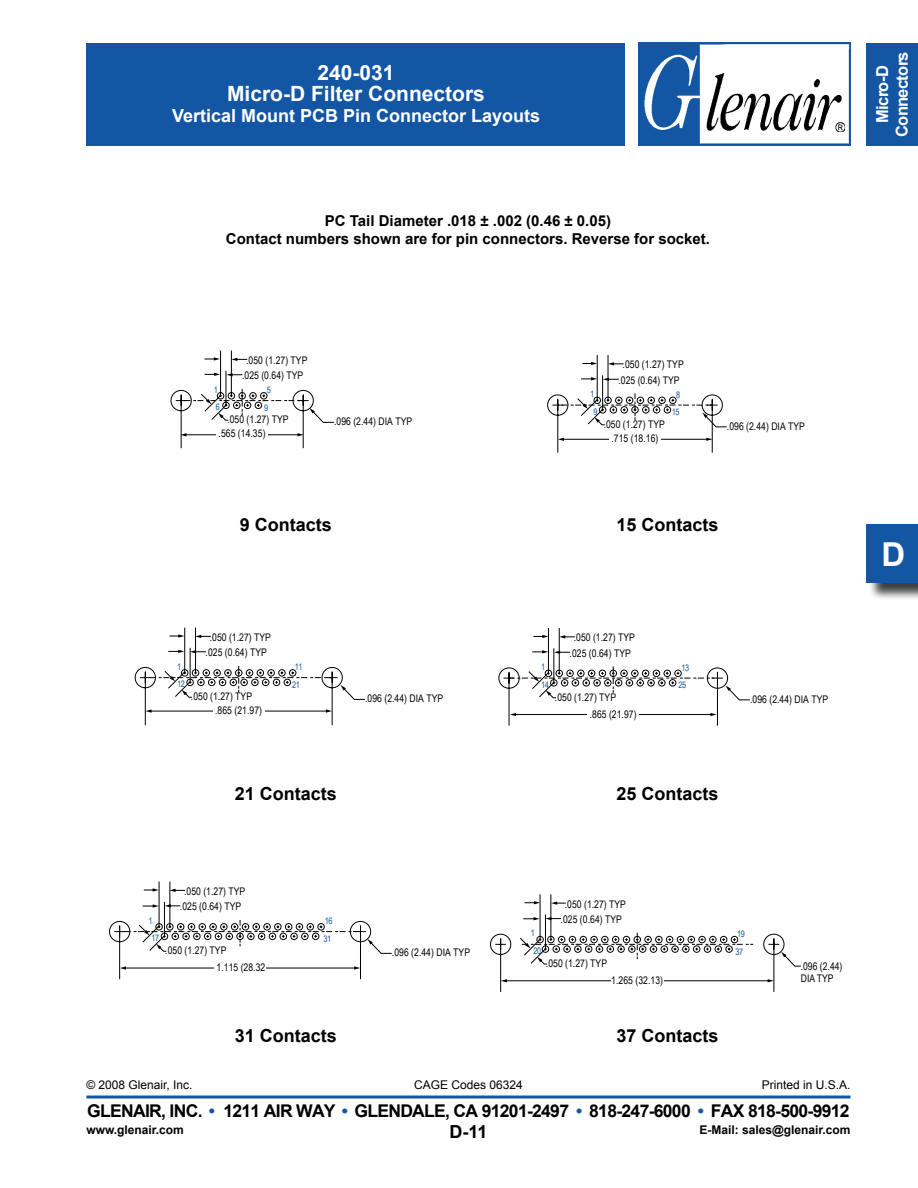
<style>
.page{position:relative;width:918px;height:1188px;background:#fff}
.page>*{position:absolute;margin:0;border:0;box-sizing:border-box;transform-origin:0 0}
.t1{font:700 33px "Arial";color:#fff}
.t2{font:700 21px/21px "Arial";color:#fff;text-align:center}
.t3{font:700 18px "Arial";color:#000}
.t4{font:700 18px "Arial";color:#fff}
.t5{font:700 17.55px "Arial";letter-spacing:-.04em;color:#000}
.t6{font:700 16.5px/19.8px "Arial";letter-spacing:-.04em;color:#fff;text-align:center}
.t7{font:700 15px/18px "Arial";color:#000;text-align:center}
.t8{font:12px "Arial";color:#000}
.t9{font:700 12px "Arial";color:#000}
.t10{font:10.5px/14px "Arial Narrow";letter-spacing:.005em;color:#000}
.t11{font:9px "Arial Narrow";letter-spacing:-.05em;color:#1256a4}
.s1{color:#1256a4}
</style>
<div class="page">
<div style="left:86px;top:43px;width:538px;height:103px;background:#1256a4"></div>
<div style="left:867px;top:43px;width:51px;height:102px;background:#1256a4"></div>
<img style="left:639px;top:43px;width:211px;height:102px">
<img style="left:707px;top:73px;width:138px;height:59px">
<hr style="left:86px;top:1096px;width:764px;height:3px;background:#1256a4">
<div style="left:866px;top:524px;width:52px;height:59px;background:#1256a4"></div>
<svg style="left:490px;top:894px;width:311px;height:98px"></svg>
<svg style="left:109px;top:881px;width:283px;height:99px"></svg>
<svg style="left:498px;top:628px;width:252px;height:98px"></svg>
<svg style="left:135px;top:627px;width:230px;height:99px"></svg>
<svg style="left:547px;top:355px;width:180px;height:98px"></svg>
<svg style="left:171px;top:350px;width:163px;height:99px"></svg>
<h2 class="t2" style="left:227px;top:63px;width:259px">240-031<br>Micro-D Filter Connectors</h2>
<h3 class="t4" style="left:172px;top:104px;width:370px">Vertical Mount PCB Pin Connector Layouts</h3>
<h3 class="t7" style="left:226px;top:212px;width:486px">PC Tail Diameter .018 ± .002 (0.46 ± 0.05)<br>Contact numbers shown are for pin connectors. Reverse for socket.</h3>
<h3 class="t6" style="left:873px;top:137px;width:87px;rotate:-90deg">Micro-D<br>Connectors</h3>
<p class="t10" style="left:246px;top:353px;width:63px">.050 (1.27) TYP</p>
<p class="t10" style="left:242px;top:368px;width:63px">.025 (0.64) TYP</p>
<p class="t11" style="left:214px;top:383px;width:6px">1</p>
<p class="t11" style="left:267px;top:384px;width:6px">5</p>
<p class="t11" style="left:216px;top:400px;width:6px">6</p>
<p class="t11" style="left:264px;top:401px;width:6px">9</p>
<p class="t10" style="left:219px;top:412px;width:71px;text-indent:9px">.050 (1.27) TYP .565 (14.35)</p>
<p class="t10" style="left:334px;top:414px;width:80px">.096 (2.44) DIA TYP</p>
<p class="t10" style="left:623px;top:357px;width:63px">.050 (1.27) TYP</p>
<p class="t10" style="left:618px;top:373px;width:63px">.025 (0.64) TYP</p>
<p class="t11" style="left:590px;top:387px;width:6px">1</p>
<p class="t11" style="left:676px;top:388px;width:6px">8</p>
<p class="t11" style="left:594px;top:405px;width:6px">9</p>
<p class="t11" style="left:672px;top:406px;width:9px">15</p>
<p class="t10" style="left:611px;top:431px;width:48px">.715 (18.16)</p>
<p class="t10" style="left:604px;top:417px;width:63px">.050 (1.27) TYP</p>
<p class="t10" style="left:727px;top:419px;width:80px">.096 (2.44) DIA TYP</p>
<h3 class="t3" style="left:240px;top:513px;width:94px">9 Contacts</h3>
<h3 class="t3" style="left:616px;top:513px;width:104px">15 Contacts</h3>
<p class="t10" style="left:210px;top:630px;width:63px">.050 (1.27) TYP</p>
<p class="t10" style="left:574px;top:630px;width:63px">.050 (1.27) TYP</p>
<p class="t10" style="left:206px;top:645px;width:63px">.025 (0.64) TYP</p>
<p class="t10" style="left:570px;top:646px;width:63px">.025 (0.64) TYP</p>
<p class="t11" style="left:177px;top:660px;width:6px">1</p>
<p class="t11" style="left:295px;top:661px;width:9px">11</p>
<p class="t11" style="left:177px;top:677px;width:9px">12</p>
<p class="t11" style="left:292px;top:678px;width:9px">21</p>
<p class="t10" style="left:215px;top:703px;width:48px">.865 (21.97)</p>
<p class="t10" style="left:191px;top:689px;width:63px">.050 (1.27) TYP</p>
<p class="t10" style="left:365px;top:691px;width:80px">.096 (2.44) DIA TYP</p>
<p class="t11" style="left:541px;top:660px;width:6px">1</p>
<p class="t11" style="left:682px;top:661px;width:9px">13</p>
<p class="t11" style="left:541px;top:678px;width:9px">14</p>
<p class="t11" style="left:679px;top:679px;width:9px">25</p>
<p class="t10" style="left:590px;top:707px;width:48px">.865 (21.97)</p>
<p class="t10" style="left:555px;top:690px;width:63px">.050 (1.27) TYP</p>
<h3 class="t3" style="left:235px;top:782px;width:104px">21 Contacts</h3>
<h3 class="t3" style="left:616px;top:782px;width:104px">25 Contacts</h3>
<p class="t10" style="left:750px;top:692px;width:80px">.096 (2.44) DIA TYP</p>
<h1 class="t1" style="left:881px;top:532px;width:25px">D</h1>
<p class="t10" style="left:184px;top:884px;width:63px">.050 (1.27) TYP</p>
<p class="t10" style="left:180px;top:899px;width:63px">.025 (0.64) TYP</p>
<p class="t10" style="left:565px;top:897px;width:63px">.050 (1.27) TYP</p>
<p class="t11" style="left:149px;top:914px;width:6px">1</p>
<p class="t11" style="left:325px;top:915px;width:9px">16</p>
<p class="t11" style="left:151px;top:931px;width:9px">17</p>
<p class="t11" style="left:323px;top:932px;width:9px">31</p>
<p class="t10" style="left:217px;top:960px;width:50px">1.115 (28.32</p>
<p class="t10" style="left:165px;top:943px;width:63px">.050 (1.27) TYP</p>
<p class="t10" style="left:392px;top:945px;width:80px">.096 (2.44) DIA TYP</p>
<p class="t10" style="left:561px;top:912px;width:63px">.025 (0.64) TYP</p>
<p class="t11" style="left:531px;top:927px;width:6px">1</p>
<p class="t11" style="left:737px;top:927px;width:9px">19</p>
<p class="t11" style="left:534px;top:944px;width:9px">20</p>
<p class="t11" style="left:736px;top:945px;width:9px">37</p>
<p class="t10" style="left:611px;top:973px;width:53px">1.265 (32.13)</p>
<p class="t10" style="left:546px;top:956px;width:63px">.050 (1.27) TYP</p>
<h3 class="t3" style="left:235px;top:1024px;width:104px">31 Contacts</h3>
<h3 class="t3" style="left:616px;top:1024px;width:104px">37 Contacts</h3>
<p class="t10" style="left:801px;top:959px;width:43px;line-height:12.6px">.096 (2.44)<br>DIA TYP</p>
<p class="t8" style="left:86px;top:1077px;width:108px">© 2008 Glenair, Inc.</p>
<p class="t8" style="left:414px;top:1077px;width:110px">CAGE Codes 06324</p>
<p class="t8" style="left:762px;top:1077px;width:90px">Printed in U.S.A.</p>
<p class="t9" style="left:86px;top:1122px;width:99px">www.glenair.com</p>
<p class="t9" style="left:700px;top:1122px;width:153px">E-Mail: sales@glenair.com</p>
<h3 class="t5" style="left:87px;top:1099px;width:764px">GLENAIR, INC. <span class="s1">•</span> 1211 AIR WAY <span class="s1">•</span> GLENDALE, CA 91201-2497 <span class="s1">•</span> 818-247-6000 <span class="s1">•</span> FAX 818-500-9912</h3>
<h3 class="t3" style="left:449px;top:1120px;width:40px">D-11</h3>
</div>
